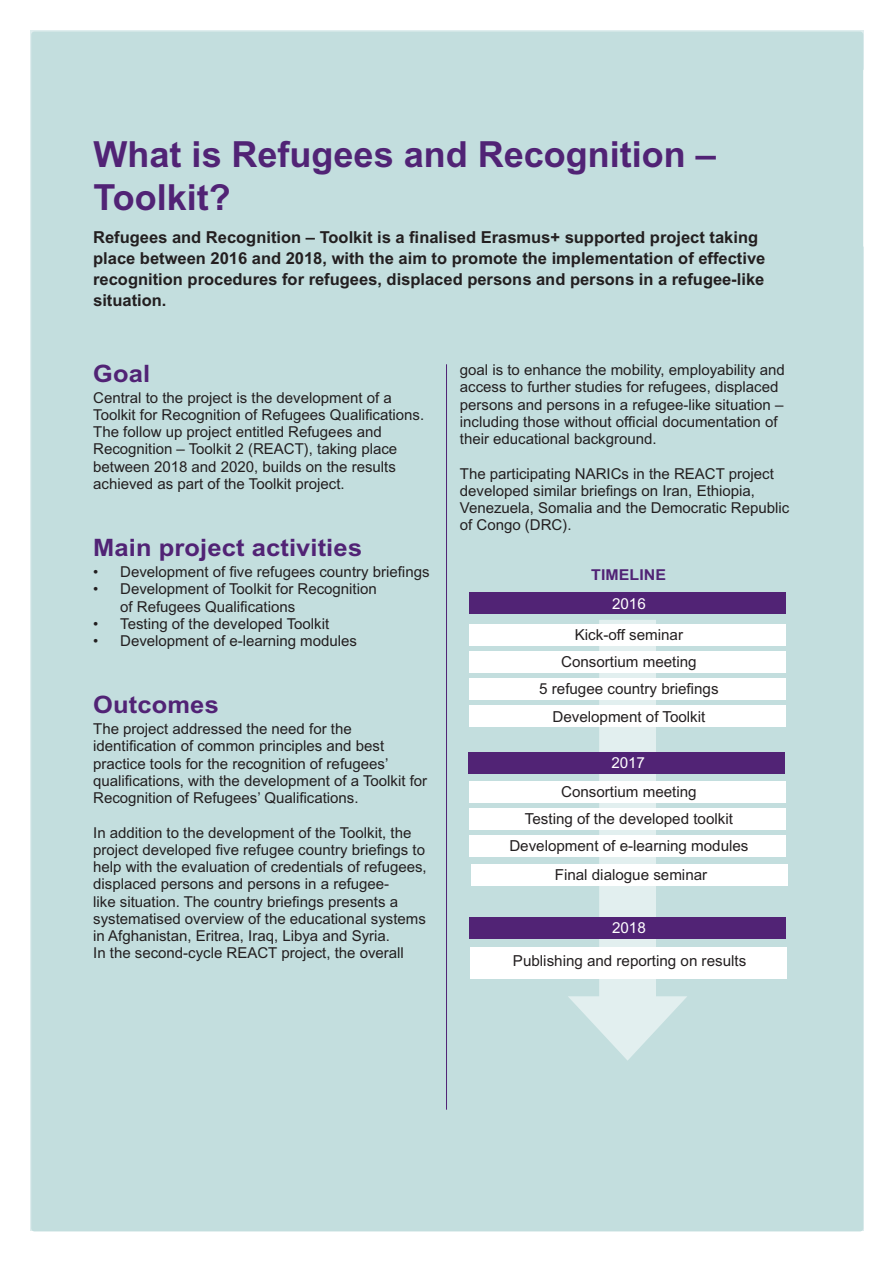
<style>
.page{position:relative;width:893px;height:1263px;background:#fff}
.page>*{position:absolute;margin:0;border:0;box-sizing:border-box;transform-origin:0 0}
.t1{font:700 36px/43.2px "Arial MT Std";color:#512375}
.Tittel-2{font:700 24px "Arial MT Std";letter-spacing:.005em;color:#512375;scale:1.06 1}
.t2{font:700 16.5px/21px "Arial MT Std";color:#231f20}
.t3{font:15.15px "Arial MT Std";color:#231f20}
.t4{font:15.15px "Arial MT Std";color:#fff}
.t5{font:15px/17.2px "Arial MT Std";color:#231f20}
.Tittel-2-2{font:700 15px "Arial MT Std";letter-spacing:.005em;color:#512375;scale:1.06 1}
</style>
<div class="page">
<svg style="left:831px;top:30px;width:33px;height:267px"></svg>
<div style="left:31px;top:32px;width:832px;height:1199px;background:#c3dede;border-radius:3px"></div>
<div style="left:599px;top:620px;width:57px;height:394px;background:#e2efef"></div>
<svg style="left:568px;top:996px;width:119px;height:65px"></svg>
<div style="left:469px;top:781px;width:317px;height:22px;background:#fff"></div>
<div style="left:469px;top:808px;width:317px;height:22px;background:#fff"></div>
<div style="left:469px;top:835px;width:317px;height:22px;background:#fff"></div>
<div style="left:469px;top:917px;width:317px;height:22px;background:#512375"></div>
<div style="left:469px;top:624px;width:317px;height:21px;background:#fff"></div>
<div style="left:469px;top:651px;width:317px;height:22px;background:#fff"></div>
<div style="left:469px;top:678px;width:317px;height:22px;background:#fff"></div>
<div style="left:469px;top:705px;width:317px;height:22px;background:#fff"></div>
<div style="left:469px;top:592px;width:317px;height:22px;background:#512375"></div>
<hr style="left:446px;top:364px;width:1px;height:746px;background:#512375">
<div style="left:469px;top:752px;width:316px;height:21px;background:#512375"></div>
<div style="left:472px;top:864px;width:316px;height:21px;background:#fff"></div>
<div style="left:470px;top:947px;width:316px;height:32px;background:#fff"></div>
<p class="t1" style="left:94px;top:132px;width:624px">What is Refugees and Recognition –<br>Toolkit?</p>
<p class="t2" style="left:93px;top:226px;width:674px">Refugees and Recognition – Toolkit is a finalised Erasmus+ supported project taking place between 2016 and 2018, with the aim to promote the implementation of effective recognition procedures for refugees, displaced persons and persons in a refugee-like situation.</p>
<p class="Tittel-2" style="left:93px;top:359px;width:55px">Goal</p>
<p class="t5" style="left:93px;top:389px;width:332px">Central to the project is the development of a Toolkit for Recognition of Refugees Qualifications.<br>The follow up project entitled Refugees and Recognition – Toolkit 2 (REACT), taking place between 2018 and 2020, builds on the results achieved as part of the Toolkit project.</p>
<p class="Tittel-2" style="left:93px;top:534px;width:255px">Main project activities</p>
<p class="t5" style="left:93px;top:563px;width:338px">• Development of five refugees country briefings</p>
<p class="t5" style="left:120px;top:580px;width:258px;text-indent:-27px">• Development of Toolkit for Recognition of Refugees Qualifications</p>
<p class="t5" style="left:93px;top:615px;width:238px">• Testing of the developed Toolkit</p>
<p class="t5" style="left:93px;top:632px;width:265px">• Development of e-learning modules</p>
<p class="Tittel-2" style="left:93px;top:691px;width:120px">Outcomes</p>
<p class="t5" style="left:93px;top:720px;width:336px">The project addressed the need for the identification of common principles and best practice tools for the recognition of refugees’ qualifications, with the development of a Toolkit for Recognition of Refugees’ Qualifications.</p>
<p class="t5" style="left:93px;top:824px;width:335px">In addition to the development of the Toolkit, the project developed five refugee country briefings to help with the evaluation of credentials of refugees, displaced persons and persons in a refugee-<br>like situation. The country briefings presents a systematised overview of the educational systems in Afghanistan, Eritrea, Iraq, Libya and Syria.</p>
<p class="t5" style="left:93px;top:944px;width:312px">In the second-cycle REACT project, the overall</p>
<p class="t5" style="left:460px;top:361px;width:326px">goal is to enhance the mobility, employability and access to further studies for refugees, displaced persons and persons in a refugee-like situation – including those without official documentation of their educational background.</p>
<p class="t5" style="left:460px;top:465px;width:331px">The participating NARICs in the REACT project developed similar briefings on Iran, Ethiopia, Venezuela, Somalia and the Democratic Republic of Congo (DRC).</p>
<p class="Tittel-2-2" style="left:591px;top:566px;width:72px">TIMELINE</p>
<p class="t4" style="left:612px;top:595px;width:35px">2016</p>
<p class="t3" style="left:575px;top:626px;width:110px">Kick-off seminar</p>
<p class="t3" style="left:561px;top:653px;width:137px">Consortium meeting</p>
<p class="t3" style="left:539px;top:680px;width:181px">5 refugee country briefings</p>
<p class="t3" style="left:552px;top:707px;width:154px">Development of Toolkit</p>
<p class="t4" style="left:611px;top:754px;width:35px">2017</p>
<p class="t3" style="left:561px;top:783px;width:137px">Consortium meeting</p>
<p class="t3" style="left:525px;top:810px;width:210px">Testing of the developed toolkit</p>
<p class="t3" style="left:509px;top:837px;width:241px">Development of e-learning modules</p>
<p class="t3" style="left:555px;top:866px;width:154px">Final dialogue seminar</p>
<p class="t4" style="left:612px;top:919px;width:35px">2018</p>
<p class="t3" style="left:513px;top:952px;width:235px">Publishing and reporting on results</p>
</div>
